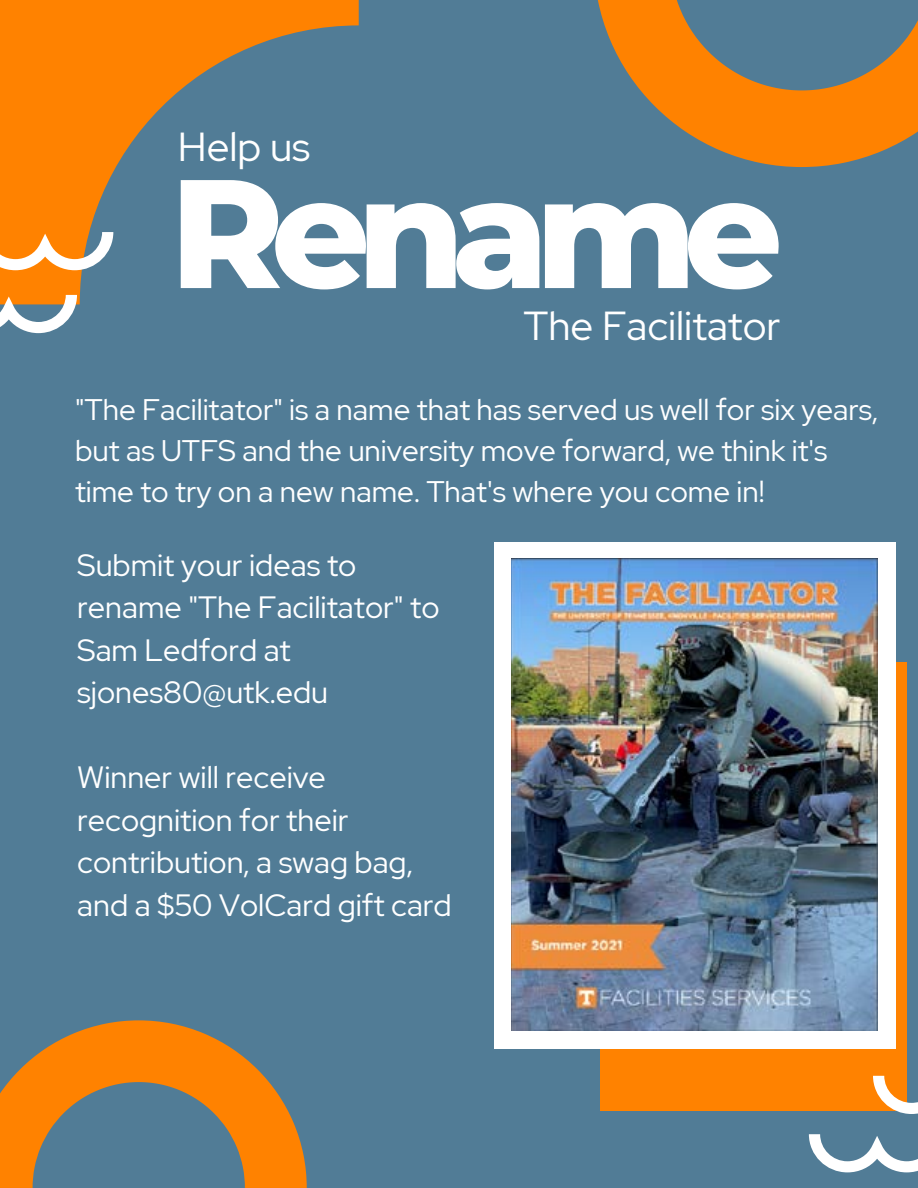
<style>
.page{position:relative;width:918px;height:1188px;background:#517c96}
.page>*{position:absolute;margin:0;border:0;box-sizing:border-box;transform-origin:0 0}
.t1{font:800 154.2px "Montserrat";letter-spacing:-.085em;color:#fff}
.t2{font:40.35px "Red Hat Display";color:#fff}
.t3{font:30.75px/42.6px "Red Hat Display";color:#fff}
.t4{font:29.7px/41.1px "Red Hat Display";color:#fff}
</style>
<div class="page">
<div style="left:601px;top:662px;width:306px;height:449px;background:#ff8200"></div>
<svg style="left:598px;top:0;width:320px;height:167px;fill:#ff8200"></svg>
<svg style="left:0;top:1020px;width:307px;height:168px"></svg>
<svg style="left:0;top:0;width:359px;height:304px"></svg>
<svg style="left:809px;top:1134px;width:109px;height:38px"></svg>
<svg style="left:873px;top:1076px;width:45px;height:38px"></svg>
<div style="left:494px;top:542px;width:402px;height:506px;background:#fff"></div>
<img style="left:512px;top:559px;width:365px;height:472px">
<svg style="left:0;top:232px;width:113px;height:38px;background:#e7af72"></svg>
<svg style="left:0;top:295px;width:77px;height:38px"></svg>
<h2 class="t2" style="left:178px;top:121px;width:134px">Help us</h2>
<h1 class="t1" style="left:170px;top:120px;width:614px">Rename</h1>
<h2 class="t2" style="left:523px;top:300px;width:259px">The Facilitator</h2>
<p class="t4" style="left:75px;top:389px;width:804px">"The Facilitator" is a name that has served us well for six years, but as UTFS and the university move forward, we think it's time to try on a new name. That's where you come in!</p>
<p class="t3" style="left:77px;top:543px;width:364px">Submit your ideas to rename "The Facilitator" to<br>Sam Ledford at sjones80@utk.edu</p>
<p class="t3" style="left:77px;top:756px;width:376px">Winner will receive recognition for their contribution, a swag bag, and a $50 VolCard gift card</p>
</div>
